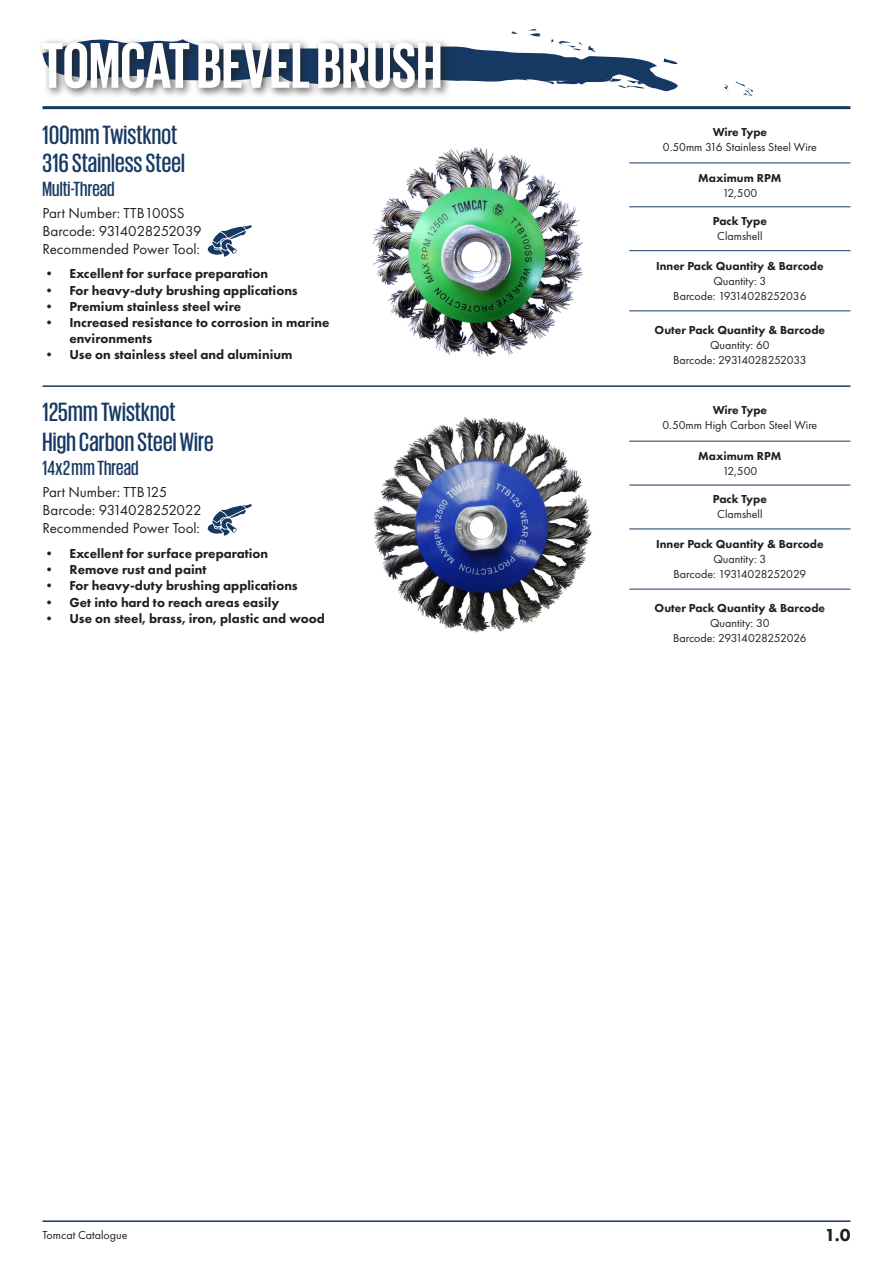
<style>
.page{position:relative;width:893px;height:1263px;background:#fff}
.page>*{position:absolute;margin:0;border:0;box-sizing:border-box;transform-origin:0 0}
.t1{font:500 27px/30px "Giorgio Sans";letter-spacing:.01em;color:#163963}
.t2{font:500 21px "Giorgio Sans";letter-spacing:.01em;color:#163963}
.t3{font:800 18px "Futura PT";color:#231f20}
.t4{font:15px/18px "Futura PT";color:#231f20}
.t5{font:800 13.5px/16.2px "Futura PT";color:#231f20}
.t6{font:12px/15px "Futura PT";color:#231f20;text-align:center}
.t7{font:800 12px "Futura PT";color:#231f20}
</style>
<div class="page">
<svg style="left:724px;top:82px;width:29px;height:14px"></svg>
<div style="left:38px;top:38px;width:413px;height:61px;background:#231f20;opacity:.75"></div>
<svg style="left:43px;top:29px;width:635px;height:63px"></svg>
<hr style="left:43px;top:106px;width:807px;height:3px;background:#163963">
<img style="left:374px;top:417px;width:218px;height:216px">
<hr style="left:629px;top:441px;width:221px;height:1px;background:#163963">
<hr style="left:629px;top:485px;width:221px;height:1px;background:#163963">
<hr style="left:629px;top:528px;width:221px;height:1px;background:#163963">
<hr style="left:629px;top:589px;width:221px;height:1px;background:#163963">
<svg style="left:207px;top:504px;width:45px;height:32px"></svg>
<img style="left:373px;top:147px;width:210px;height:210px">
<hr style="left:629px;top:163px;width:221px;height:1px;background:#163963">
<hr style="left:629px;top:206px;width:221px;height:1px;background:#163963">
<hr style="left:629px;top:250px;width:221px;height:1px;background:#163963">
<hr style="left:629px;top:310px;width:221px;height:1px;background:#163963">
<svg style="left:207px;top:225px;width:45px;height:32px"></svg>
<hr style="left:43px;top:385px;width:807px;height:2px;background:#163963">
<hr style="left:43px;top:1220px;width:807px;height:2px;background:#163963">
<h1 class="t1" style="left:43px;top:120px;width:144px;line-height:28.5px">100mm Twistknot<br>316 Stainless Steel</h1>
<h2 class="t2" style="left:43px;top:179px;width:74px">Multi-Thread</h2>
<p class="t4" style="left:43px;top:204px;width:161px">Part Number: TTB100SS<br>Barcode: 9314028252039<br>Recommended Power Tool:</p>
<p class="t5" style="left:43px;top:266px;width:227px">• Excellent for surface preparation</p>
<p class="t5" style="left:43px;top:282px;width:257px">• For heavy-duty brushing applications</p>
<p class="t5" style="left:43px;top:298px;width:200px">• Premium stainless steel wire</p>
<p class="t5" style="left:70px;top:314px;width:261px;text-indent:-27px">• Increased resistance to corrosion in marine environments</p>
<p class="t5" style="left:43px;top:347px;width:251px">• Use on stainless steel and aluminium</p>
<h1 class="t1" style="left:43px;top:396px;width:173px">125mm Twistknot<br>High Carbon Steel Wire</h1>
<h2 class="t2" style="left:43px;top:458px;width:97px">14x2mm Thread</h2>
<p class="t4" style="left:43px;top:483px;width:161px">Part Number: TTB125<br>Barcode: 9314028252022<br>Recommended Power Tool:</p>
<p class="t5" style="left:43px;top:545px;width:227px">• Excellent for surface preparation</p>
<p class="t5" style="left:43px;top:561px;width:165px">• Remove rust and paint</p>
<p class="t5" style="left:43px;top:578px;width:257px">• For heavy-duty brushing applications</p>
<p class="t5" style="left:43px;top:594px;width:238px">• Get into hard to reach areas easily</p>
<p class="t5" style="left:43px;top:610px;width:284px">• Use on steel, brass, iron, plastic and wood</p>
<p class="t7" style="left:713px;top:124px;width:56px">Wire Type</p>
<p class="t6" style="left:663px;top:139px;width:156px">0.50mm 316 Stainless Steel Wire</p>
<p class="t7" style="left:698px;top:170px;width:85px">Maximum RPM</p>
<p class="t6" style="left:722px;top:185px;width:37px">12,500</p>
<p class="t7" style="left:713px;top:213px;width:56px">Pack Type</p>
<p class="t6" style="left:717px;top:228px;width:47px">Clamshell</p>
<p class="t7" style="left:656px;top:258px;width:169px">Inner Pack Quantity &amp; Barcode</p>
<p class="t6" style="left:673px;top:273px;width:135px">Quantity: 3<br>Barcode: 19314028252036</p>
<p class="t7" style="left:655px;top:323px;width:172px">Outer Pack Quantity &amp; Barcode</p>
<p class="t6" style="left:673px;top:338px;width:135px">Quantity: 60<br>Barcode: 29314028252033</p>
<p class="t7" style="left:713px;top:403px;width:56px">Wire Type</p>
<p class="t6" style="left:662px;top:418px;width:156px">0.50mm High Carbon Steel Wire</p>
<p class="t7" style="left:698px;top:449px;width:85px">Maximum RPM</p>
<p class="t6" style="left:722px;top:464px;width:37px">12,500</p>
<p class="t7" style="left:713px;top:492px;width:56px">Pack Type</p>
<p class="t6" style="left:717px;top:506px;width:47px">Clamshell</p>
<p class="t7" style="left:656px;top:537px;width:169px">Inner Pack Quantity &amp; Barcode</p>
<p class="t6" style="left:673px;top:552px;width:134px">Quantity: 3<br>Barcode: 19314028252029</p>
<p class="t7" style="left:655px;top:601px;width:172px">Outer Pack Quantity &amp; Barcode</p>
<p class="t6" style="left:673px;top:616px;width:135px">Quantity: 30<br>Barcode: 29314028252026</p>
<p class="t6" style="left:43px;top:1228px;width:86px">Tomcat Catalogue</p>
<h3 class="t3" style="left:825px;top:1224px;width:27px">1.0</h3>
</div>
